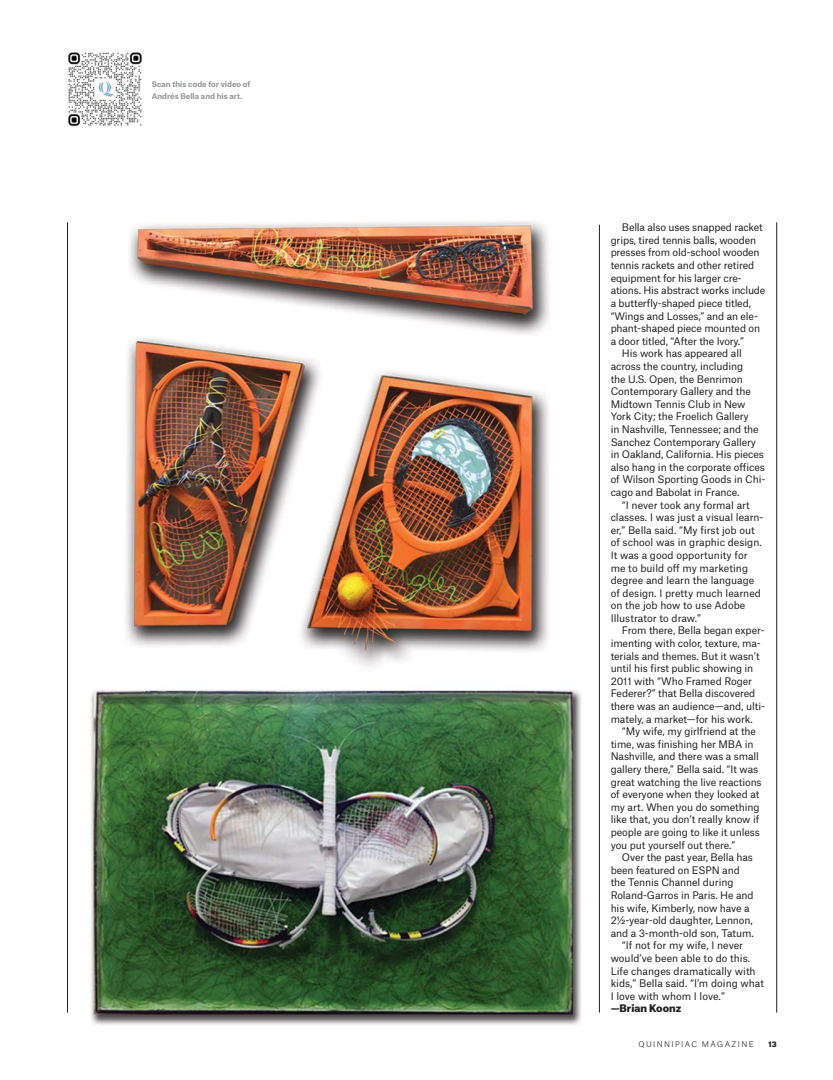
<style>
.page{position:relative;width:833px;height:1080px;background:#fff}
.page>*{position:absolute;margin:0;border:0;box-sizing:border-box;transform-origin:0 0}
.t1{font:10px "Atlas Grotesk";letter-spacing:-.01em;color:#231f20}
.t2{font:900 10px "Atlas Grotesk";color:#231f20}
.t3{font:700 7.5px/11.2px "Atlas Grotesk";color:#939598}
.t4{font:300 7.5px "Atlas Grotesk";letter-spacing:.18em;color:#231f20}
.t5{font:900 7.5px "Atlas Grotesk";color:#231f20}
</style>
<div class="page">
<hr style="left:67px;top:222px;width:1px;height:791px;background:#231f20">
<img style="left:90px;top:690px;width:491px;height:335px">
<hr style="left:776px;top:222px;width:1px;height:791px;background:#231f20">
<hr style="left:599px;top:225px;width:1px;height:788px;background:#231f20">
<img style="left:126px;top:221px;width:423px;height:445px">
<img style="left:68px;top:52px;width:74px;height:75px">
<p class="t3" style="left:152px;top:78px;width:100px">Scan this code for video of<br>Andrés Bella and his art.</p>
<p class="t1" style="left:622px;top:219px;width:142px">Bella also uses snapped racket</p>
<p class="t1" style="left:610px;top:232px;width:147px">grips, tired tennis balls, wooden</p>
<p class="t1" style="left:610px;top:245px;width:150px">presses from old-school wooden</p>
<p class="t1" style="left:610px;top:257px;width:145px">tennis rackets and other retired</p>
<p class="t1" style="left:610px;top:270px;width:133px">equipment for his larger cre-</p>
<p class="t1" style="left:610px;top:282px;width:156px">ations. His abstract works include</p>
<p class="t1" style="left:610px;top:295px;width:142px">a butterfly-shaped piece titled,</p>
<p class="t1" style="left:610px;top:308px;width:149px">“Wings and Losses,” and an ele-</p>
<p class="t1" style="left:610px;top:320px;width:151px">phant-shaped piece mounted on</p>
<p class="t1" style="left:610px;top:333px;width:135px">a door titled, “After the Ivory.”</p>
<p class="t1" style="left:622px;top:345px;width:121px">His work has appeared all</p>
<p class="t1" style="left:610px;top:358px;width:134px">across the country, including</p>
<p class="t1" style="left:610px;top:371px;width:134px">the U.S. Open, the Benrimon</p>
<p class="t1" style="left:610px;top:383px;width:142px">Contemporary Gallery and the</p>
<p class="t1" style="left:610px;top:396px;width:136px">Midtown Tennis Club in New</p>
<p class="t1" style="left:610px;top:408px;width:140px">York City; the Froelich Gallery</p>
<p class="t1" style="left:610px;top:421px;width:149px">in Nashville, Tennessee; and the</p>
<p class="t1" style="left:610px;top:434px;width:147px">Sanchez Contemporary Gallery</p>
<p class="t1" style="left:610px;top:446px;width:155px">in Oakland, California. His pieces</p>
<p class="t1" style="left:610px;top:459px;width:156px">also hang in the corporate offices</p>
<p class="t1" style="left:610px;top:471px;width:156px">of Wilson Sporting Goods in Chi-</p>
<p class="t1" style="left:610px;top:484px;width:130px">cago and Babolat in France.</p>
<p class="t1" style="left:622px;top:497px;width:129px">“I never took any formal art</p>
<p class="t1" style="left:610px;top:509px;width:154px">classes. I was just a visual learn-</p>
<p class="t1" style="left:610px;top:522px;width:145px">er,” Bella said. “My first job out</p>
<p class="t1" style="left:610px;top:534px;width:153px">of school was in graphic design.</p>
<p class="t1" style="left:610px;top:547px;width:138px">It was a good opportunity for</p>
<p class="t1" style="left:610px;top:560px;width:139px">me to build off my marketing</p>
<p class="t1" style="left:610px;top:572px;width:145px">degree and learn the language</p>
<p class="t1" style="left:610px;top:585px;width:152px">of design. I pretty much learned</p>
<p class="t1" style="left:610px;top:597px;width:136px">on the job how to use Adobe</p>
<p class="t1" style="left:610px;top:610px;width:92px">Illustrator to draw.”</p>
<p class="t1" style="left:622px;top:623px;width:144px">From there, Bella began exper-</p>
<p class="t1" style="left:610px;top:635px;width:152px">imenting with color, texture, ma-</p>
<p class="t1" style="left:610px;top:648px;width:150px">terials and themes. But it wasn’t</p>
<p class="t1" style="left:610px;top:660px;width:144px">until his first public showing in</p>
<p class="t1" style="left:610px;top:673px;width:143px">2011 with “Who Framed Roger</p>
<p class="t1" style="left:610px;top:686px;width:146px">Federer?” that Bella discovered</p>
<p class="t1" style="left:610px;top:698px;width:156px">there was an audience—and, ulti-</p>
<p class="t1" style="left:610px;top:711px;width:144px">mately, a market—for his work.</p>
<p class="t1" style="left:622px;top:723px;width:136px">“My wife, my girlfriend at the</p>
<p class="t1" style="left:610px;top:736px;width:144px">time, was finishing her MBA in</p>
<p class="t1" style="left:610px;top:749px;width:150px">Nashville, and there was a small</p>
<p class="t1" style="left:610px;top:761px;width:149px">gallery there,” Bella said. “It was</p>
<p class="t1" style="left:610px;top:774px;width:152px">great watching the live reactions</p>
<p class="t1" style="left:610px;top:786px;width:150px">of everyone when they looked at</p>
<p class="t1" style="left:610px;top:799px;width:150px">my art. When you do something</p>
<p class="t1" style="left:610px;top:812px;width:150px">like that, you don’t really know if</p>
<p class="t1" style="left:610px;top:824px;width:151px">people are going to like it unless</p>
<p class="t1" style="left:610px;top:837px;width:126px">you put yourself out there.”</p>
<p class="t1" style="left:622px;top:849px;width:132px">Over the past year, Bella has</p>
<p class="t1" style="left:610px;top:862px;width:131px">been featured on ESPN and</p>
<p class="t1" style="left:610px;top:875px;width:124px">the Tennis Channel during</p>
<p class="t1" style="left:610px;top:887px;width:144px">Roland-Garros in Paris. He and</p>
<p class="t1" style="left:610px;top:900px;width:140px">his wife, Kimberly, now have a</p>
<p class="t1" style="left:610px;top:912px;width:144px">2½-year-old daughter, Lennon,</p>
<p class="t1" style="left:610px;top:925px;width:144px">and a 3-month-old son, Tatum.</p>
<p class="t1" style="left:622px;top:938px;width:123px">“If not for my wife, I never</p>
<p class="t1" style="left:610px;top:950px;width:141px">would’ve been able to do this.</p>
<p class="t1" style="left:610px;top:963px;width:146px">Life changes dramatically with</p>
<p class="t1" style="left:610px;top:975px;width:155px">kids,” Bella said. “I’m doing what</p>
<p class="t1" style="left:610px;top:988px;width:116px">I love with whom I love.”</p>
<p class="t2" style="left:610px;top:1000px;width:72px">—Brian Koonz</p>
<p class="t4" style="left:638px;top:1038px;width:117px">QUINNIPIAC MAGAZINE</p>
<p class="t5" style="left:768px;top:1038px;width:10px">13</p>
</div>
